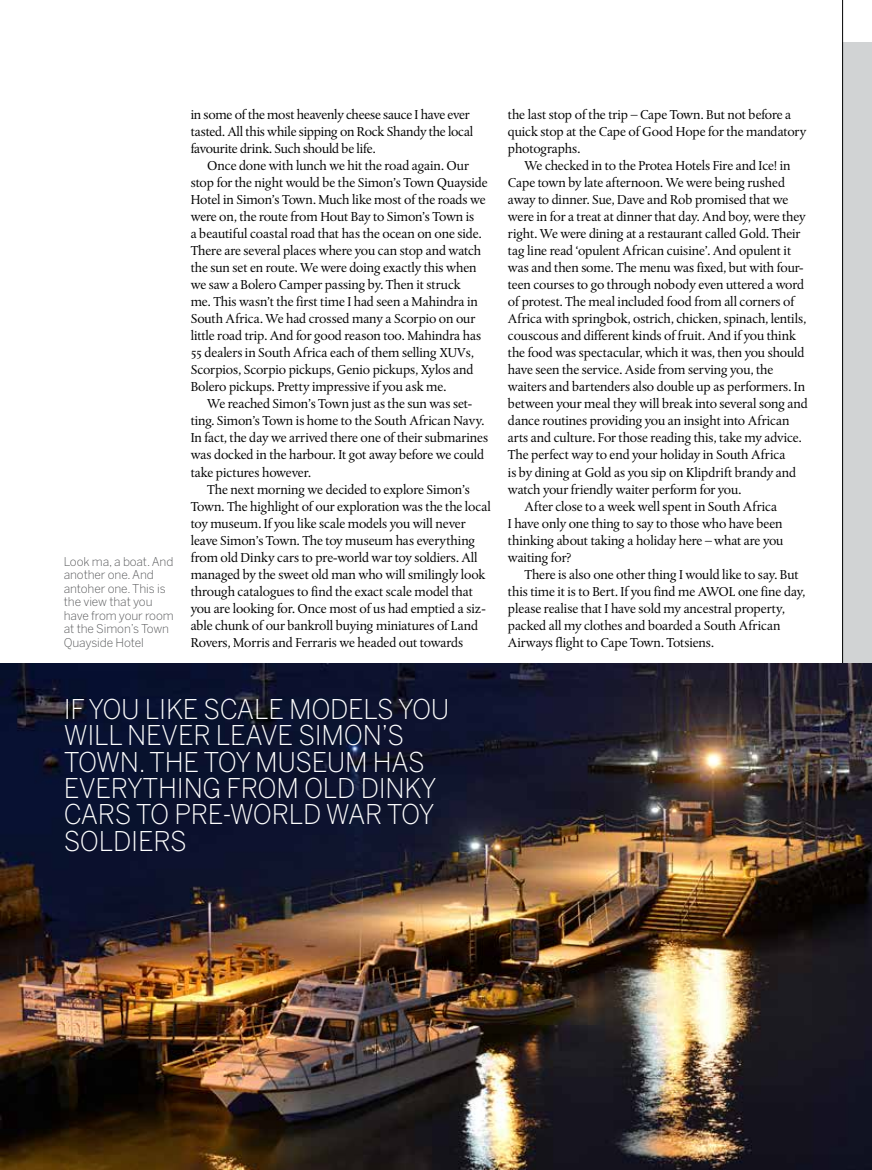
<style>
.page{position:relative;width:872px;height:1170px;background:#fff}
.page>*{position:absolute;margin:0;border:0;box-sizing:border-box;transform-origin:0 0}
.t1{font:300 27px/26.4px "Benton Sans";letter-spacing:-.01em;color:#fff}
.t2{font:13.65px/17px "Albertina MT Regular Os F";letter-spacing:-.015em;color:#000}
.t3{font:300 12px/13.5px "Benton Sans";letter-spacing:-.01em;color:#58595b}
</style>
<div class="page">
<div style="left:842px;top:43px;width:30px;height:644px;background:#d1d3d4"></div>
<hr style="left:842px;top:0;width:1px;height:1169px;background:#000">
<img style="left:0;top:663px;width:872px;height:506px">
<p class="t3" style="left:64px;top:554px;width:111px">LOOK MA, A BOAT. AND<br>ANOTHER ONE. AND<br>ANTOHER ONE. THIS IS<br>THE VIEW THAT YOU<br>HAVE FROM YOUR ROOM<br>AT THE SIMON’S TOWN<br>QUAYSIDE HOTEL</p>
<p class="t2" style="left:191px;top:106px;width:284px">in some of the most heavenly cheese sauce I have ever tasted. All this while sipping on Rock Shandy the local favourite drink. Such should be life.</p>
<p class="t2" style="left:191px;top:157px;width:298px;text-indent:17px">Once done with lunch we hit the road again. Our stop for the night would be the Simon’s Town Quayside Hotel in Simon’s Town. Much like most of the roads we were on, the route from Hout Bay to Simon’s Town is<br>a beautiful coastal road that has the ocean on one side.<br>There are several places where you can stop and watch the sun set en route. We were doing exactly this when we saw a Bolero Camper passing by. Then it struck<br>me. This wasn’t the first time I had seen a Mahindra in South Africa. We had crossed many a Scorpio on our little road trip. And for good reason too. Mahindra has 55 dealers in South Africa each of them selling XUVs, Scorpios, Scorpio pickups, Genio pickups, Xylos and Bolero pickups. Pretty impressive if you ask me.</p>
<p class="t2" style="left:191px;top:395px;width:299px;text-indent:17px">We reached Simon’s Town just as the sun was set&shy;ting. Simon’s Town is home to the South African Navy.<br>In fact, the day we arrived there one of their submarines was docked in the harbour. It got away before we could take pictures however.</p>
<p class="t2" style="left:191px;top:480px;width:302px;text-indent:17px">The next morning we decided to explore Simon’s Town. The highlight of our exploration was the the local toy museum. If you like scale models you will never leave Simon’s Town. The toy museum has everything from old Dinky cars to pre-world war toy soldiers. All managed by the sweet old man who will smilingly look through catalogues to find the exact scale model that you are looking for. Once most of us had emptied a siz&shy;able chunk of our bankroll buying miniatures of Land Rovers, Morris and Ferraris we headed out towards</p>
<p class="t2" style="left:508px;top:106px;width:300px">the last stop of the trip – Cape Town. But not before a quick stop at the Cape of Good Hope for the mandatory photographs.</p>
<p class="t2" style="left:524px;top:157px;width:268px">We checked in to the Protea Hotels Fire and Ice! in</p>
<p class="t2" style="left:508px;top:174px;width:279px">Cape town by late afternoon. We were being rushed</p>
<p class="t2" style="left:508px;top:191px;width:282px">away to dinner. Sue, Dave and Rob promised that we</p>
<p class="t2" style="left:508px;top:208px;width:299px">were in for a treat at dinner that day. And boy, were they</p>
<p class="t2" style="left:508px;top:225px;width:294px">right. We were dining at a restaurant called Gold. Their</p>
<p class="t2" style="left:508px;top:242px;width:285px">tag line read ‘opulent African cuisine’. And opulent it</p>
<p class="t2" style="left:508px;top:259px;width:297px">was and then some. The menu was fixed, but with four-</p>
<p class="t2" style="left:508px;top:276px;width:298px">teen courses to go through nobody even uttered a word</p>
<p class="t2" style="left:508px;top:293px;width:288px">of protest. The meal included food from all corners of</p>
<p class="t2" style="left:508px;top:310px;width:300px">Africa with springbok, ostrich, chicken, spinach, lentils,</p>
<p class="t2" style="left:508px;top:327px;width:289px">couscous and different kinds of fruit. And if you think</p>
<p class="t2" style="left:508px;top:344px;width:298px">the food was spectacular, which it was, then you should</p>
<p class="t2" style="left:508px;top:361px;width:267px">have seen the service. Aside from serving you, the</p>
<p class="t2" style="left:508px;top:378px;width:299px">waiters and bartenders also double up as performers. In</p>
<p class="t2" style="left:508px;top:395px;width:301px">between your meal they will break into several song and</p>
<p class="t2" style="left:508px;top:412px;width:283px">dance routines providing you an insight into African</p>
<p class="t2" style="left:508px;top:429px;width:295px">arts and culture. For those reading this, take my advice.</p>
<p class="t2" style="left:508px;top:446px;width:279px">The perfect way to end your holiday in South Africa</p>
<p class="t2" style="left:508px;top:463px;width:290px">is by dining at Gold as you sip on Klipdrift brandy and</p>
<p class="t2" style="left:508px;top:480px;width:235px">watch your friendly waiter perform for you.</p>
<p class="t2" style="left:524px;top:497px;width:254px">After close to a week well spent in South Africa</p>
<p class="t2" style="left:508px;top:514px;width:276px">I have only one thing to say to those who have been</p>
<p class="t2" style="left:508px;top:531px;width:277px">thinking about taking a holiday here – what are you</p>
<p class="t2" style="left:508px;top:548px;width:65px">waiting for?</p>
<p class="t2" style="left:524px;top:566px;width:276px">There is also one other thing I would like to say. But</p>
<p class="t2" style="left:508px;top:583px;width:299px">this time it is to Bert. If you find me AWOL one fine day,</p>
<p class="t2" style="left:508px;top:600px;width:278px">please realise that I have sold my ancestral property,</p>
<p class="t2" style="left:508px;top:617px;width:274px">packed all my clothes and boarded a South African</p>
<p class="t2" style="left:508px;top:634px;width:208px">Airways flight to Cape Town. Totsiens.</p>
<h1 class="t1" style="left:64px;top:695px;width:387px;text-indent:190px">LE MODELS YOU<br>WILL N EVER LEAVE SIMON ’S<br>TOWN . TH E TOY MUSEUM HAS<br>EVERYTH</h1>
<h1 class="t1" style="left:64px;top:695px;width:157px">IF YOU LIKE SCA</h1>
<h1 class="t1" style="left:64px;top:774px;width:372px;text-align:justify;text-indent:113px">ING FROM OLD DIN KY CARS TO PRE-WORLD WAR TOY SOLDIERS</h1>
</div>
